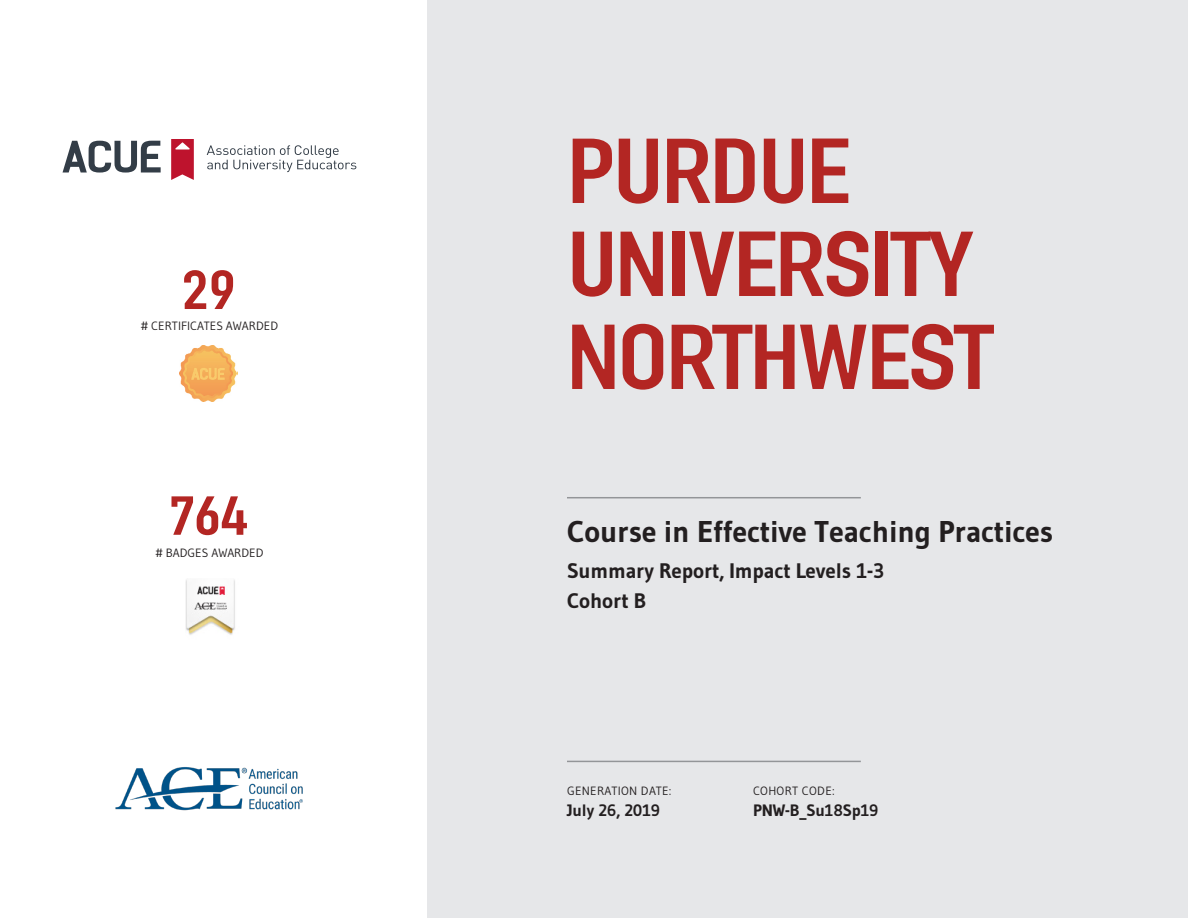
<style>
.page{position:relative;width:1188px;height:918px;background:#fff}
.page>*{position:absolute;margin:0;border:0;box-sizing:border-box;transform-origin:0 0}
.t1{font:93px/93px "Linotype Ordinar";letter-spacing:-.035em;color:#b32623}
.t2{font:55.5px "Linotype Ordinar";color:#b32623}
.t3{font:700 30px "Gudea";letter-spacing:-.005em;color:#231f20}
.t4{font:700 21px/30px "Gudea";letter-spacing:-.005em;color:#231f20}
.t5{font:700 16.5px "Gudea";letter-spacing:-.005em;color:#231f20}
.t6{font:12px "Gudea";color:#231f20}
.t7{font:12px "Gudea";letter-spacing:.025em;color:#231f20}
</style>
<div class="page">
<div style="left:428px;top:0;width:760px;height:918px;background:#e6e7e9"></div>
<hr style="left:567px;top:761px;width:294px;height:1px;background:#939598">
<hr style="left:567px;top:497px;width:294px;height:1px;background:#939598">
<svg style="left:201px;top:345px;width:37px;height:30px"></svg>
<img style="left:179px;top:346px;width:58px;height:55px">
<svg style="left:63px;top:141px;width:98px;height:32px"></svg>
<svg style="left:207px;top:145px;width:149px;height:27px"></svg>
<svg style="left:171px;top:139px;width:23px;height:41px"></svg>
<img style="left:185px;top:580px;width:50px;height:55px">
<img style="left:115px;top:767px;width:188px;height:44px">
<p class="t2" style="left:182px;top:257px;width:55px">29</p>
<p class="t6" style="left:141px;top:318px;width:139px"># CERTIFICATES AWARDED</p>
<p class="t2" style="left:170px;top:482px;width:79px">764</p>
<p class="t6" style="left:155px;top:546px;width:110px"># BADGES AWARDED</p>
<h1 class="t1" style="left:567px;top:124px;width:429px">PURDUE<br>UNIVERSITY<br>NORTHWEST</h1>
<p class="t3" style="left:567px;top:513px;width:488px">Course in Effective Teaching Practices</p>
<p class="t4" style="left:567px;top:556px;width:319px">Summary Report, Impact Levels 1-3<br>Cohort B</p>
<p class="t7" style="left:567px;top:783px;width:106px">GENERATION DATE:</p>
<p class="t5" style="left:567px;top:800px;width:95px">July 26, 2019</p>
<p class="t7" style="left:753px;top:783px;width:83px">COHORT CODE:</p>
<p class="t5" style="left:753px;top:800px;width:127px">PNW-B_Su18Sp19</p>
</div>
